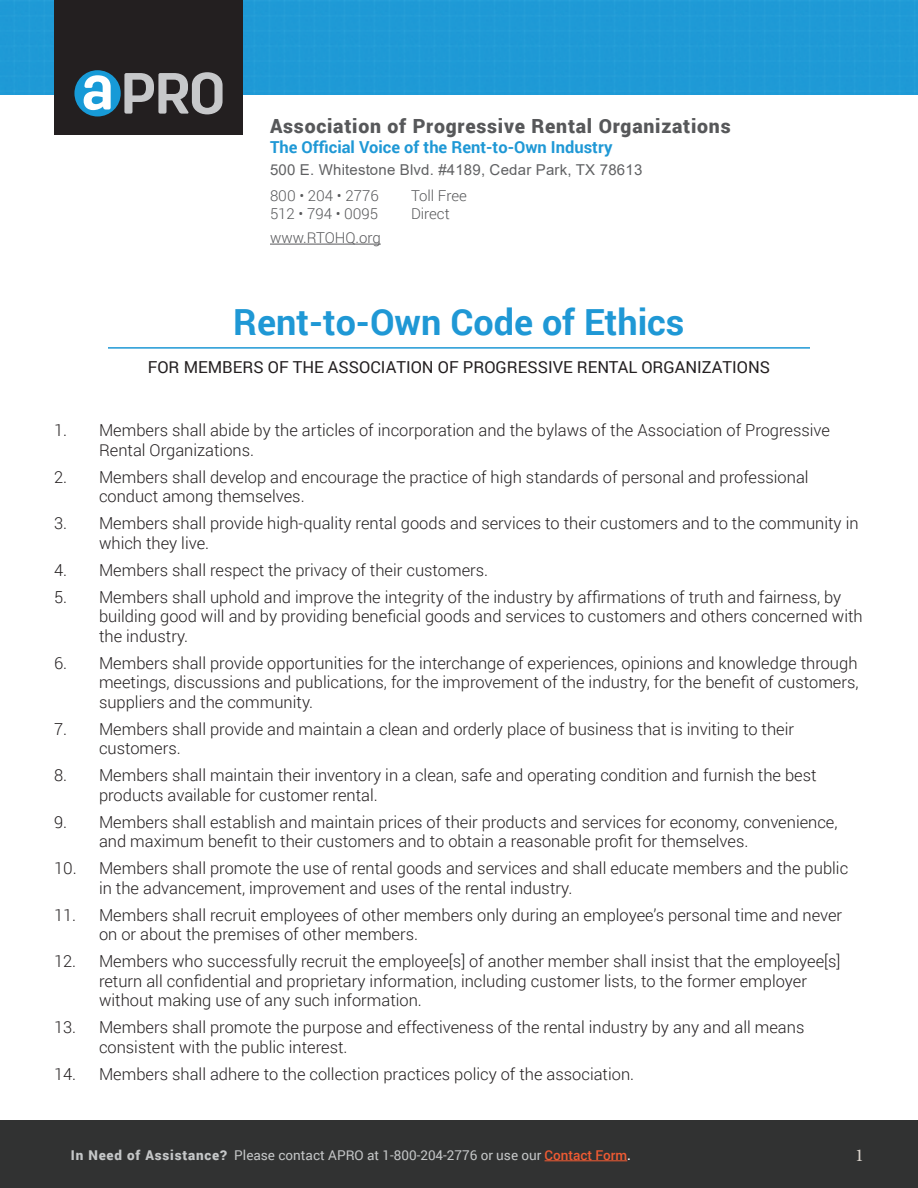
<style>
.page{position:relative;width:918px;height:1188px;background:#fff}
.page>*{position:absolute;margin:0;border:0;box-sizing:border-box;transform-origin:0 0}
.t1{font:700 36px "Roboto";color:#1f98d5}
.t2{font:900 19.5px "Roboto";letter-spacing:.04em;color:#57585a}
.t3{font:500 18px "Minion Pro";color:#d7d1ca}
.t4{font:300 16.5px/19.5px "Roboto";color:#231f20}
.t5{font:16.5px "Roboto";color:#231f20}
.t6{font:700 16.5px "Roboto";color:#1f98d5}
.t7{font:300 15px "Roboto";color:#57585a}
.t8{font:15px "Arial";color:#606163}
.t9{font:13.5px "Roboto";color:#c5c7c8}
.s1{font-weight:900}
.s2{font-weight:500;color:#f15b33}
.s3{font-weight:500;color:#fff}
</style>
<div class="page">
<hr style="left:108px;top:347px;width:702px;height:2px;background:#1f98d5">
<div style="left:0;top:1120px;width:918px;height:68px;background:#313232"></div>
<hr style="left:270px;top:244px;width:111px;height:1px;background:#57585a">
<div style="left:0;top:0;width:918px;height:94px;background:#1f9ad6"></div>
<div style="left:54px;top:0;width:189px;height:135px;background:#231f20"></div>
<svg style="left:124px;top:72px;width:99px;height:42px"></svg>
<div style="left:74px;top:70px;width:47px;height:46px;background:#179ad7;border-radius:50%"></div>
<svg style="left:84px;top:75px;width:27px;height:35px"></svg>
<hr style="left:545px;top:1160px;width:82px;height:1px;background:#f15b33">
<p class="t2" style="left:270px;top:112px;width:462px">Association of Progressive Rental Organizations</p>
<p class="t6" style="left:270px;top:135px;width:344px">The Official Voice of the Rent-to-Own Industry</p>
<p class="t8" style="left:270px;top:161px;width:374px">500 E. Whitestone Blvd. #4189, Cedar Park, TX 78613</p>
<p class="t7" style="left:270px;top:185px;width:110px">800 • 204 • 2776</p>
<p class="t7" style="left:411px;top:185px;width:57px">Toll Free</p>
<p class="t7" style="left:270px;top:203px;width:110px">512 • 794 • 0095</p>
<p class="t7" style="left:411px;top:203px;width:40px">Direct</p>
<p class="t7" style="left:270px;top:227px;width:112px">www.RTOHQ.org</p>
<h1 class="t1" style="left:233px;top:297px;width:453px">Rent-to-Own Code of Ethics</h1>
<p class="t5" style="left:148px;top:355px;width:624px">FOR MEMBERS OF THE ASSOCIATION OF PROGRESSIVE RENTAL ORGANIZATIONS</p>
<p class="t4" style="left:99px;top:420px;width:733px;text-indent:-45px">1. Members shall abide by the articles of incorporation and the bylaws of the Association of Progressive<br>Rental Organizations.</p>
<p class="t4" style="left:99px;top:467px;width:711px;text-indent:-45px">2. Members shall develop and encourage the practice of high standards of personal and professional conduct among themselves.</p>
<p class="t4" style="left:99px;top:513px;width:761px;text-indent:-45px">3. Members shall provide high-quality rental goods and services to their customers and to the community in which they live.</p>
<p class="t4" style="left:54px;top:560px;width:436px">4. Members shall respect the privacy of their customers.</p>
<p class="t4" style="left:99px;top:587px;width:765px;text-indent:-45px">5. Members shall uphold and improve the integrity of the industry by affirmations of truth and fairness, by building good will and by providing beneficial goods and services to customers and others concerned with the industry.</p>
<p class="t4" style="left:99px;top:653px;width:761px;text-align:justify;text-indent:-45px">6. Members shall provide opportunities for the interchange of experiences, opinions and knowledge through meetings, discussions and publications, for the improvement of the industry, for the benefit of customers, suppliers and the community.</p>
<p class="t4" style="left:99px;top:719px;width:697px;text-indent:-45px">7. Members shall provide and maintain a clean and orderly place of business that is inviting to their customers.</p>
<p class="t4" style="left:99px;top:765px;width:719px;text-indent:-45px">8. Members shall maintain their inventory in a clean, safe and operating condition and furnish the best products available for customer rental.</p>
<p class="t4" style="left:99px;top:812px;width:740px;text-indent:-45px">9. Members shall establish and maintain prices of their products and services for economy, convenience, and maximum benefit to their customers and to obtain a reasonable profit for themselves.</p>
<p class="t4" style="left:99px;top:858px;width:751px;text-indent:-45px">10. Members shall promote the use of rental goods and services and shall educate members and the public in the advancement, improvement and uses of the rental industry.</p>
<p class="t4" style="left:99px;top:905px;width:745px;text-indent:-45px">11. Members shall recruit employees of other members only during an employee’s personal time and never on or about the premises of other members.</p>
<p class="t4" style="left:99px;top:951px;width:743px;text-indent:-45px">12. Members who successfully recruit the employee[s] of another member shall insist that the employee[s] return all confidential and proprietary information, including customer lists, to the former employer without making use of any such information.</p>
<p class="t4" style="left:99px;top:1017px;width:707px;text-indent:-45px">13. Members shall promote the purpose and effectiveness of the rental industry by any and all means consistent with the public interest.</p>
<p class="t4" style="left:54px;top:1064px;width:582px">14. Members shall adhere to the collection practices policy of the association.</p>
<p class="t9" style="left:71px;top:1146px;width:562px"><span class="s1">In Need of Assistance?</span> Please contact APRO at 1-800-204-2776 or use our <span class="s2">Contact Form</span><span class="s3">.</span></p>
<p class="t3" style="left:855px;top:1143px;width:10px">1</p>
</div>
